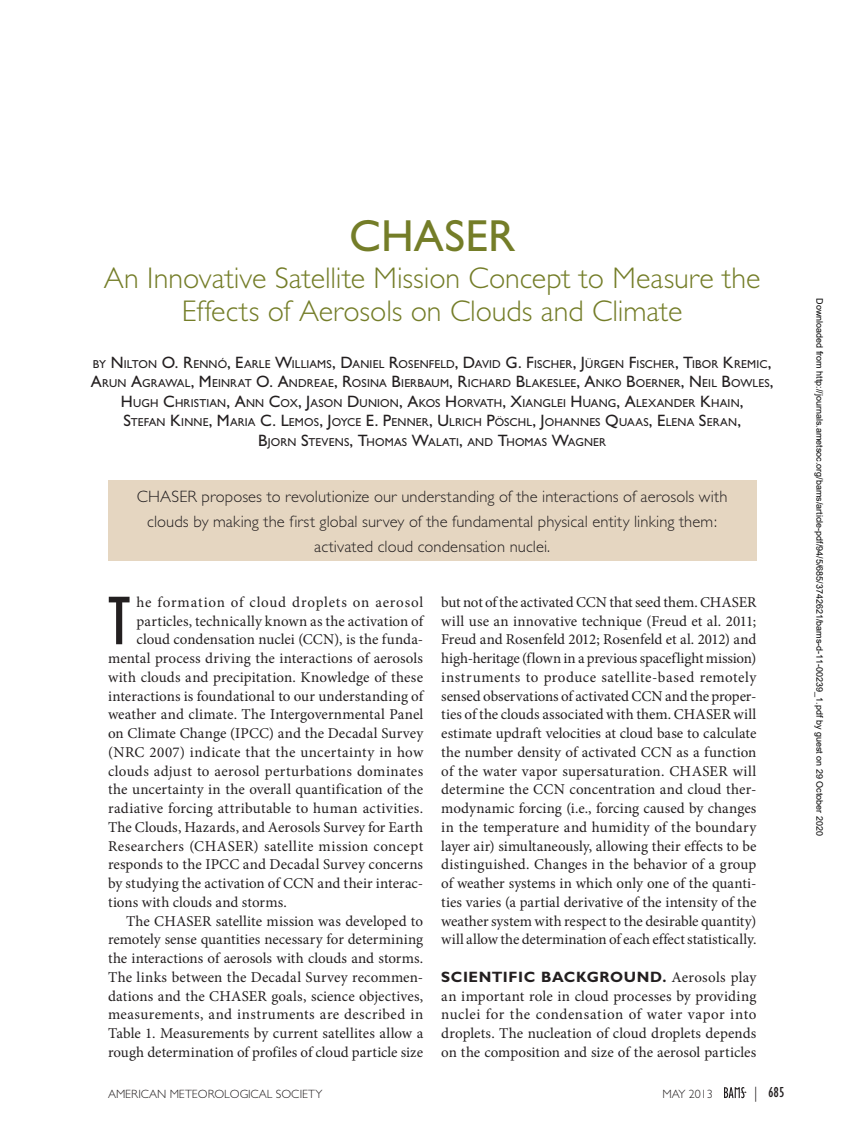
<style>
.page{position:relative;width:851px;height:1134px;background:#fff}
.page>*{position:absolute;margin:0;border:0;box-sizing:border-box;transform-origin:0 0}
.First_Paragraph_w_Dr{font:condensed 71.1px "Gill Sans";color:#231f20}
.Article_Title__Main{font:45px "Gill Sans";letter-spacing:.01em;color:#747d28}
.Article_Title__Sub{font:300 30px/33px "Gill Sans";color:#747d28;text-align:center}
.Capsule_Summary{font:300 16.5px/24.8px "Gill Sans";letter-spacing:.005em;color:#231f20;text-align:center}
.Body_Text{font:15px/18.8px "Minion Pro";letter-spacing:-.005em;color:#231f20;text-align:justify}
.First_Paragraph_w_Dr-2{font:15px "Minion Pro";letter-spacing:.015em;color:#231f20}
.First_Paragraph_w_bo{font:15px/18.8px "Minion Pro";letter-spacing:.005em;color:#231f20;text-align:justify}
.First_Paragraph_w_Dr-3{font:15px "Minion Pro";letter-spacing:.045em;color:#231f20}
.t1{font:condensed 15px "Gill Sans";color:#231f20}
.t2{font:300 12px "Gill Sans";color:#231f20}
.Authors{font:11.55px/19.5px "Gill Sans";letter-spacing:.01em;color:#231f20}
.t3{font:9px "Arial";color:#000}
.s1{font-size:16.5px}
.s2{font-family:"Gill Sans";font-weight:700}
.s3{font-weight:300;font-stretch:normal}
</style>
<div class="page">
<div style="left:108px;top:480px;width:648px;height:81px;background:#e5d6c1"></div>
<svg style="left:724px;top:1087px;width:22px;height:11px"></svg>
<p class="Article_Title__Main" style="left:349px;top:210px;width:168px">CHASER</p>
<p class="Article_Title__Sub" style="left:104px;top:262px;width:658px">An Innovative Satellite Mission Concept to Measure the<br>Effects of Aerosols on Clouds and Climate</p>
<p class="Authors" style="left:91px;top:354px;width:682px">BY <span class="s1">N</span>ILTON <span class="s1">O. R</span>ENNÓ<span class="s1">, E</span>ARLE <span class="s1">W</span>ILLIAMS<span class="s1">, D</span>ANIEL <span class="s1">R</span>OSENFELD<span class="s1">, D</span>AVID <span class="s1">G. F</span>ISCHER<span class="s1">, J</span>ÜRG EN <span class="s1">F</span>ISCHER<span class="s1">, T</span>IBOR <span class="s1">K</span>REMIC<span class="s1">,<br>A</span>RUN <span class="s1">A</span>GRAWAL<span class="s1">, M</span> EINRAT <span class="s1">O. A</span>NDR</p>
<p class="Authors" style="left:314px;top:373px;width:461px">EAE<span class="s1">, R</span>OSINA <span class="s1">B</span>IERBAUM<span class="s1">, R</span>ICHARD <span class="s1">B</span>LAKESLEE<span class="s1">, A</span>NKO <span class="s1">B</span>OERN ER<span class="s1">, N</span>EIL <span class="s1">B</span>OWLES<span class="s1">,</span></p>
<p class="Authors" style="left:121px;top:393px;width:624px"><span class="s1">H</span> UGH <span class="s1">C</span>HRISTIAN<span class="s1">, A</span>NN <span class="s1">C</span>OX<span class="s1">, J</span>ASON <span class="s1">D</span>UNION<span class="s1">, A</span>KOS <span class="s1">H</span> ORVATH<span class="s1">, X</span>IANG LEI <span class="s1">H</span> UANG <span class="s1">, A</span>LEXANDER <span class="s1">K</span>HAIN<span class="s1">,</span></p>
<p class="Authors" style="left:123px;top:412px;width:619px"><span class="s1">S</span>TEFAN <span class="s1">K</span>INN E<span class="s1">, M</span>ARIA <span class="s1">C. L</span>EMOS<span class="s1">, J</span>OYCE <span class="s1">E. P</span>ENN ER<span class="s1">, U</span> LRICH <span class="s1">P</span>ÖSCHL<span class="s1">, J</span>OHANN ES <span class="s1">Q</span>UAAS<span class="s1">, E</span> LENA <span class="s1">S</span>ERAN<span class="s1">,</span></p>
<p class="Authors" style="left:258px;top:432px;width:348px"><span class="s1">B</span>JORN <span class="s1">S</span>TEVEN S<span class="s1">, T</span>HOMAS <span class="s1">W</span>ALATI<span class="s1">,</span> AND <span class="s1">T</span>HOMAS <span class="s1">W</span>AGN ER</p>
<p class="Capsule_Summary" style="left:137px;top:484px;width:592px">CHASER proposes to revolutionize our understanding of the interactions of aerosols with clouds by making the first global survey of the fundamental physical entity linking them: activated cloud condensation nuclei.</p>
<p class="First_Paragraph_w_Dr" style="left:108px;top:583px;width:24px">T</p>
<p class="First_Paragraph_w_Dr-3" style="left:137px;top:592px;width:288px">he formation of cloud droplets on aerosol</p>
<p class="First_Paragraph_w_Dr-2" style="left:137px;top:611px;width:288px">particles, technically known as the activation of</p>
<p class="First_Paragraph_w_Dr-2" style="left:137px;top:629px;width:288px">cloud condensation nuclei (CCN), is the funda-</p>
<p class="First_Paragraph_w_Dr-2" style="left:108px;top:648px;width:316px">mental process driving the interactions of aerosols</p>
<p class="First_Paragraph_w_Dr-2" style="left:108px;top:667px;width:316px">with clouds and precipitation. Knowledge of these</p>
<p class="First_Paragraph_w_Dr-2" style="left:108px;top:686px;width:317px">interactions is foundational to our understanding of</p>
<p class="First_Paragraph_w_Dr-2" style="left:108px;top:704px;width:317px">weather and climate. The Intergovernmental Panel</p>
<p class="First_Paragraph_w_Dr-2" style="left:108px;top:723px;width:316px">on Climate Change (IPCC) and the Decadal Survey</p>
<p class="First_Paragraph_w_Dr-2" style="left:108px;top:742px;width:317px">(NRC 2007) indicate that the uncertainty in how</p>
<p class="First_Paragraph_w_Dr-2" style="left:108px;top:761px;width:317px">clouds adjust to aerosol perturbations dominates</p>
<p class="First_Paragraph_w_Dr-2" style="left:108px;top:779px;width:317px">the uncertainty in the overall quantification of the</p>
<p class="First_Paragraph_w_Dr-2" style="left:108px;top:798px;width:316px">radiative forcing attributable to human activities.</p>
<p class="First_Paragraph_w_Dr-2" style="left:108px;top:817px;width:316px">The Clouds, Hazards, and Aerosols Survey for Earth</p>
<p class="First_Paragraph_w_Dr-2" style="left:108px;top:836px;width:317px">Researchers (CHASER) satellite mission concept</p>
<p class="First_Paragraph_w_Dr-2" style="left:108px;top:854px;width:316px">responds to the IPCC and Decadal Survey concerns</p>
<p class="First_Paragraph_w_Dr-2" style="left:108px;top:873px;width:316px">by studying the activation of CCN and their interac-</p>
<p class="First_Paragraph_w_Dr-2" style="left:108px;top:892px;width:180px">tions with clouds and storms.</p>
<p class="Body_Text" style="left:108px;top:911px;width:317px;text-indent:18px">The CHASER satellite mission was developed to remotely sense quantities necessary for determining the interactions of aerosols with clouds and storms.<br>The links between the Decadal Survey recommen&shy;dations and the CHASER goals, science objectives, measurements, and instruments are described in Table 1. Measurements by current satellites allow a rough determination of profiles of cloud particle size</p>
<p class="Body_Text" style="left:441px;top:593px;width:317px">but not of the activated CCN that seed them. CHASER will use an innovative technique (Freud et al. 2011; Freud and Rosenfeld 2012; Rosenfeld et al. 2012) and high-heritage (flown in a previous spaceflight mission) instruments to produce satellite-based remotely sensed observations of activated CCN and the proper&shy;ties of the clouds associated with them. CHASER will estimate updraft velocities at cloud base to calculate the number density of activated CCN as a function of the water vapor supersaturation. CHASER will determine the CCN concentration and cloud ther&shy;modynamic forcing (i.e., forcing caused by changes in the temperature and humidity of the boundary layer air) simultaneously, allowing their effects to be distinguished. Changes in the behavior of a group of weather systems in which only one of the quanti&shy;ties varies (a partial derivative of the intensity of the weather system with respect to the desirable quantity) will allow the determination of each effect statistically.</p>
<p class="First_Paragraph_w_bo" style="left:441px;top:968px;width:317px"><span class="s2">SCIENTIFIC BACKGROUND.</span> Aerosols play an important role in cloud processes by providing nuclei for the condensation of water vapor into droplets. The nucleation of cloud droplets depends on the composition and size of the aerosol particles</p>
<p class="t2" style="left:108px;top:1087px;width:216px">AMERICAN METEOROLOGICAL SOCIETY</p>
<p class="t2" style="left:662px;top:1087px;width:52px">MAY 2013</p>
<p class="t1" style="left:754px;top:1084px;width:32px"><span class="s3">|</span> 685</p>
<p class="t3" style="left:823px;top:298px;width:539px;rotate:90deg">Downloaded from http://journals.ametsoc.org/bams/article-pdf/94/5/685/3742621/bams-d-11-00239_1.pdf by guest on 29 October 2020</p>
</div>
